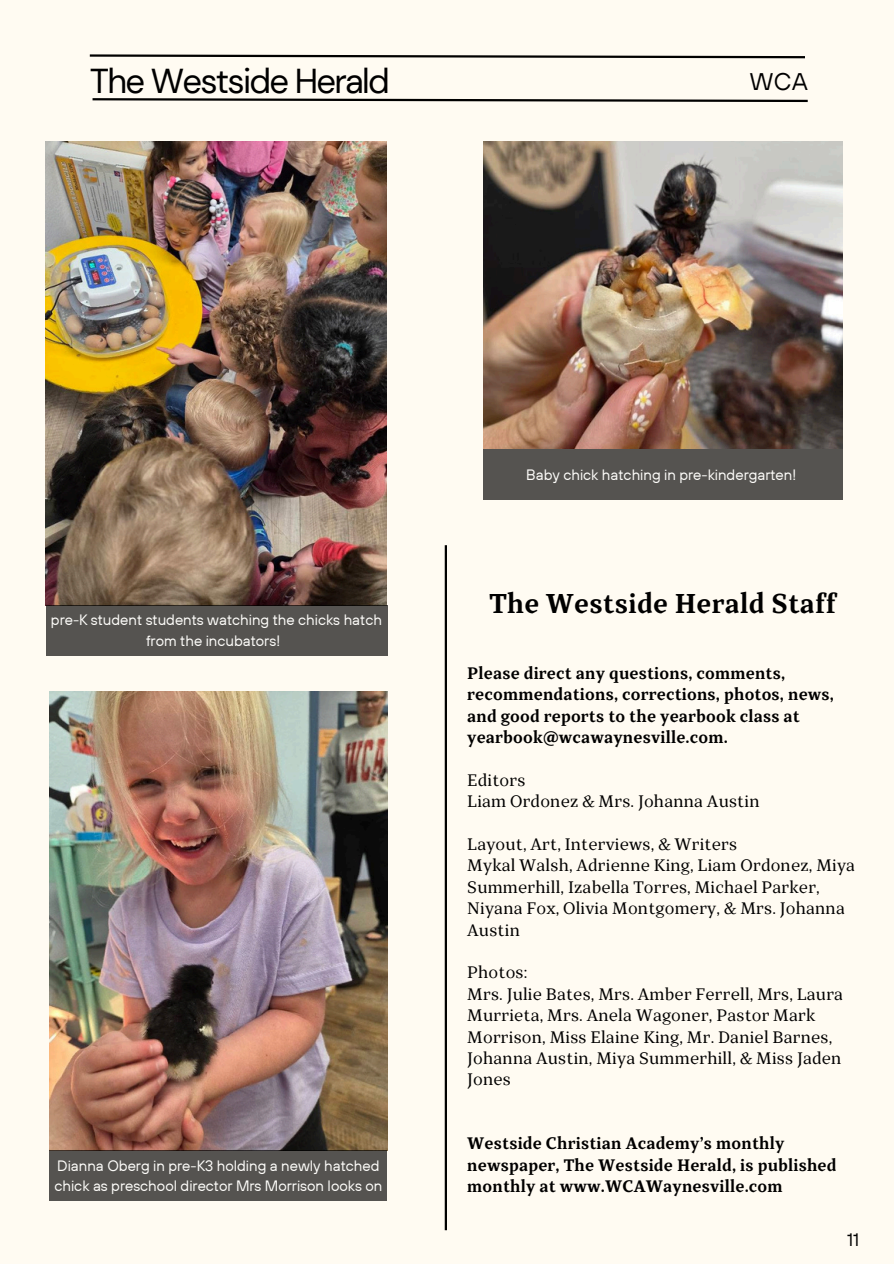
<style>
.page{position:relative;width:894px;height:1264px;background:#fff}
.page>*{position:absolute;margin:0;border:0;box-sizing:border-box;transform-origin:0 0}
.t1{font:34.5px "DM Sans";letter-spacing:-.05em;color:#000}
.t2{font:700 27px "TT Bells";letter-spacing:.01em;color:#000}
.t3{font:24px "TT Hoves";color:#000}
.t4{font:18px "TT Hoves";color:#000}
.t5{font:16.5px/21.3px "TT Bells";letter-spacing:.01em;color:#000}
.t6{font:700 16.5px/21.3px "TT Bells";letter-spacing:.01em;color:#000}
.t7{font:15px/20.2px "TT Hoves";color:#fff;text-align:center}
</style>
<div class="page">
<div style="left:0;top:0;width:893px;height:1263px;background:#fffbf2"></div>
<svg style="left:89px;top:54px;width:716px;height:5px"></svg>
<svg style="left:92px;top:98px;width:716px;height:5px"></svg>
<div style="left:483px;top:449px;width:359px;height:51px;background:#555350"></div>
<hr style="left:444px;top:545px;width:3px;height:685px;background:#000">
<img style="left:483px;top:141px;width:359px;height:308px">
<img style="left:49px;top:691px;width:338px;height:459px">
<img style="left:46px;top:141px;width:341px;height:464px">
<div style="left:46px;top:605px;width:341px;height:51px;background:#555350"></div>
<div style="left:49px;top:1150px;width:338px;height:50px;background:#555350"></div>
<p class="t1" style="left:90px;top:59px;width:301px">The Westside Herald</p>
<h3 class="t3" style="left:749px;top:66px;width:59px">WCA</h3>
<p class="t7" style="left:51px;top:609px;width:332px">pre-K student students watching the chicks hatch from the incubators!</p>
<p class="t7" style="left:54px;top:1154px;width:329px;text-align:left">Dianna Oberg in pre-K3 holding a newly hatched chick as preschool director Mrs Morrison looks on</p>
<p class="t7" style="left:526px;top:464px;width:271px">Baby chick hatching in pre-kindergarten!</p>
<h1 class="t2" style="left:489px;top:586px;width:348px">The Westside Herald Staff</h1>
<p class="t6" style="left:467px;top:663px;width:368px">Please direct any questions, comments, recommendations, corrections, photos, news, and good reports to the yearbook class at yearbook@wcawaynesville.com.</p>
<p class="t5" style="left:467px;top:769px;width:60px">Editors</p>
<p class="t5" style="left:467px;top:791px;width:294px">Liam Ordonez &amp; Mrs. Johanna Austin</p>
<p class="t5" style="left:467px;top:834px;width:271px">Layout, Art, Interviews, &amp; Writers</p>
<p class="t5" style="left:467px;top:855px;width:389px">Mykal Walsh, Adrienne King, Liam Ordonez, Miya Summerhill, Izabella Torres, Michael Parker, Niyana Fox, Olivia Montgomery, &amp; Mrs. Johanna Austin</p>
<p class="t5" style="left:467px;top:962px;width:62px">Photos:</p>
<p class="t5" style="left:467px;top:983px;width:377px">Mrs. Julie Bates, Mrs. Amber Ferrell, Mrs, Laura Murrieta, Mrs. Anela Wagoner, Pastor Mark Morrison, Miss Elaine King, Mr. Daniel Barnes, Johanna Austin, Miya Summerhill, &amp; Miss Jaden Jones</p>
<h2 class="t6" style="left:467px;top:1133px;width:371px">Westside Christian Academy’s monthly newspaper, The Westside Herald, is published monthly at www.WCAWaynesville.com</h2>
<p class="t4" style="left:847px;top:1227px;width:14px">11</p>
</div>
